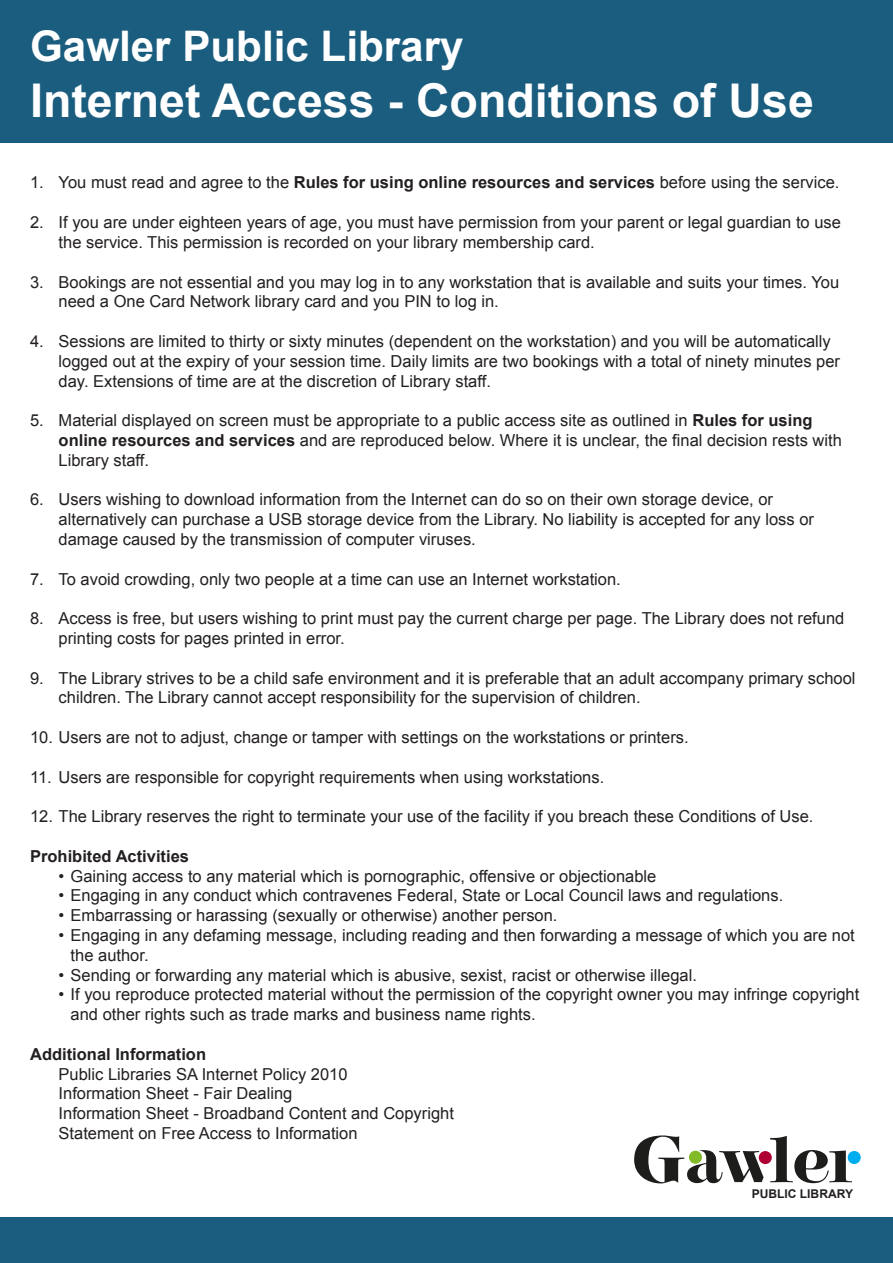
<style>
.page{position:relative;width:893px;height:1263px;background:#fff}
.page>*{position:absolute;margin:0;border:0;box-sizing:border-box;transform-origin:0 0}
.t1{font:700 46.5px "Arial";color:#fff}
.t2{font:700 42.15px "Arial";color:#fff}
.t3{font:16.5px/19.8px "Arial";color:#231f20}
.t4{font:700 16.5px "Arial";color:#231f20}
.t5{font:700 12px "Arial";color:#231f20}
.s1{font-weight:700}
</style>
<div class="page">
<div style="left:0;top:0;width:893px;height:142px;background:#1b5d7e"></div>
<div style="left:0;top:1217px;width:893px;height:46px;background:#1b5d7e"></div>
<div style="left:759px;top:1151px;width:13px;height:13px;background:#ae0032;border-radius:50%"></div>
<div style="left:848px;top:1151px;width:13px;height:13px;background:#00aeef;border-radius:50%"></div>
<svg style="left:770px;top:1136px;width:82px;height:47px"></svg>
<svg style="left:634px;top:1135px;width:130px;height:48px"></svg>
<p class="t2" style="left:30px;top:18px;width:435px">Gawler Public Library</p>
<p class="t1" style="left:30px;top:70px;width:785px">Internet Access - Conditions of Use</p>
<p class="t3" style="left:30px;top:173px;width:811px">1. You must read and agree to the <span class="s1">Rules for using online resources and services</span> before using the service.</p>
<p class="t3" style="left:59px;top:213px;width:784px;text-indent:-28px">2. If you are under eighteen years of age, you must have permission from your parent or legal guardian to use the service. This permission is recorded on your library membership card.</p>
<p class="t3" style="left:30px;top:272px;width:811px">3. Bookings are not essential and you may log in to any workstation that is available and suits your times. You</p>
<p class="t3" style="left:59px;top:292px;width:442px">need a One Card Network library card and you PIN to log in.</p>
<p class="t3" style="left:30px;top:331px;width:802px">4. Sessions are limited to thirty or sixty minutes (dependent on the workstation) and you will be automatically</p>
<p class="t3" style="left:59px;top:351px;width:783px">logged out at the expiry of your session time. Daily limits are two bookings with a total of ninety minutes per</p>
<p class="t3" style="left:59px;top:371px;width:434px">day. Extensions of time are at the discretion of Library staff.</p>
<p class="t3" style="left:59px;top:411px;width:785px;text-indent:-28px">5. Material displayed on screen must be appropriate to a public access site as outlined in <span class="s1">Rules for using online resources and services</span> and are reproduced below. Where it is unclear, the final decision rests with</p>
<p class="t3" style="left:59px;top:450px;width:92px">Library staff.</p>
<p class="t3" style="left:30px;top:490px;width:744px">6. Users wishing to download information from the Internet can do so on their own storage device, or</p>
<p class="t3" style="left:59px;top:510px;width:757px">alternatively can purchase a USB storage device from the Library. No liability is accepted for any loss or</p>
<p class="t3" style="left:59px;top:529px;width:419px">damage caused by the transmission of computer viruses.</p>
<p class="t3" style="left:30px;top:569px;width:592px">7. To avoid crowding, only two people at a time can use an Internet workstation.</p>
<p class="t3" style="left:30px;top:609px;width:816px">8. Access is free, but users wishing to print must pay the current charge per page. The Library does not refund</p>
<p class="t3" style="left:59px;top:628px;width:288px">printing costs for pages printed in error.</p>
<p class="t3" style="left:30px;top:668px;width:827px">9. The Library strives to be a child safe environment and it is preferable that an adult accompany primary school</p>
<p class="t3" style="left:59px;top:688px;width:584px">children. The Library cannot accept responsibility for the supervision of children.</p>
<p class="t3" style="left:30px;top:727px;width:660px">10. Users are not to adjust, change or tamper with settings on the workstations or printers.</p>
<p class="t3" style="left:30px;top:767px;width:576px">11. Users are responsible for copyright requirements when using workstations.</p>
<p class="t3" style="left:30px;top:807px;width:785px">12. The Library reserves the right to terminate your use of the facility if you breach these Conditions of Use.</p>
<p class="t4" style="left:30px;top:845px;width:160px">Prohibited Activities</p>
<p class="t3" style="left:59px;top:866px;width:599px">• Gaining access to any material which is pornographic, offensive or objectionable</p>
<p class="t3" style="left:59px;top:886px;width:726px">• Engaging in any conduct which contravenes Federal, State or Local Council laws and regulations.</p>
<p class="t3" style="left:59px;top:906px;width:500px">• Embarrassing or harassing (sexually or otherwise) another person.</p>
<p class="t3" style="left:71px;top:925px;width:786px;text-indent:-12px">• Engaging in any defaming message, including reading and then forwarding a message of which you are not the author.</p>
<p class="t3" style="left:59px;top:965px;width:640px">• Sending or forwarding any material which is abusive, sexist, racist or otherwise illegal.</p>
<p class="t3" style="left:59px;top:985px;width:802px">• If you reproduce protected material without the permission of the copyright owner you may infringe copyright</p>
<p class="t3" style="left:71px;top:1005px;width:466px">and other rights such as trade marks and business name rights.</p>
<p class="t4" style="left:30px;top:1043px;width:178px">Additional Information</p>
<p class="t3" style="left:59px;top:1064px;width:290px">Public Libraries SA Internet Policy 2010</p>
<p class="t3" style="left:59px;top:1084px;width:235px">Information Sheet - Fair Dealing</p>
<p class="t3" style="left:59px;top:1104px;width:397px">Information Sheet - Broadband Content and Copyright</p>
<p class="t3" style="left:59px;top:1123px;width:300px">Statement on Free Access to Information</p>
<p class="t5" style="left:752px;top:1185px;width:103px">PUBLIC LIBRARY</p>
</div>
